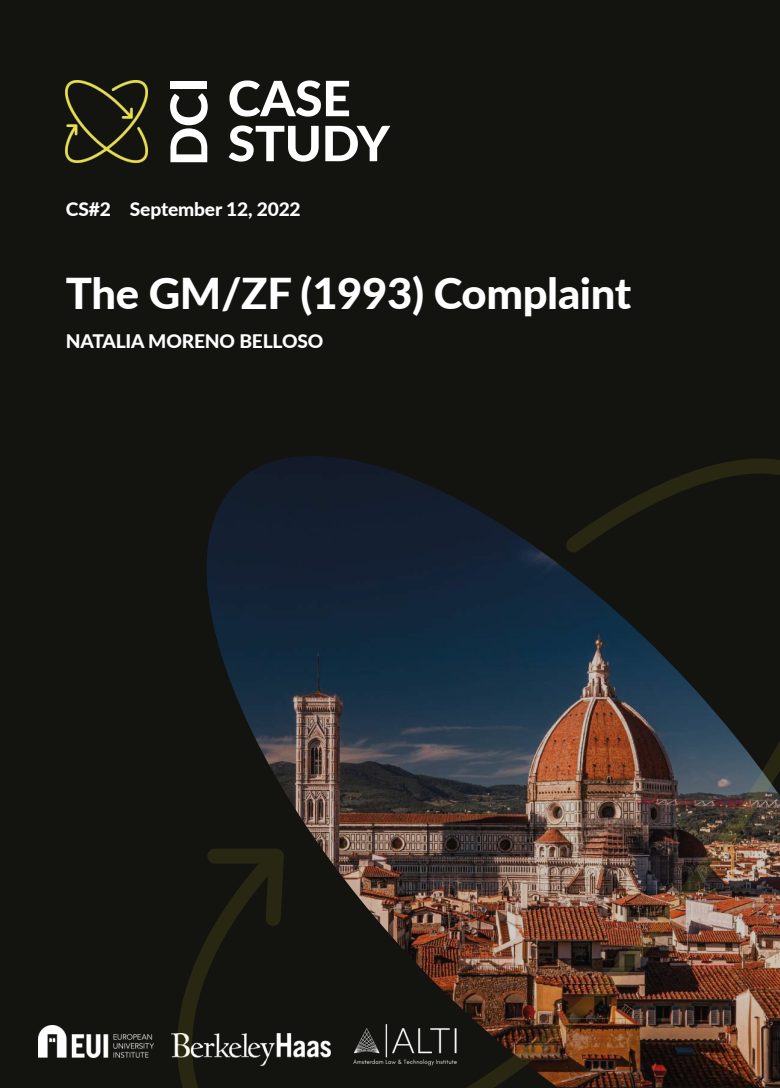
<style>
.page{position:relative;width:780px;height:1088px;background:#fff}
.page>*{position:absolute;margin:0;border:0;box-sizing:border-box;transform-origin:0 0}
.t1{font:800 50.62px "Lato";color:#fff}
.t2{font:800 48.75px/45px "Lato";letter-spacing:-.01em;color:#fff}
.t3{font:800 42.5px "Lato";letter-spacing:-.01em;color:#fff}
.t4{font:800 18.62px "Lato";letter-spacing:-.01em;color:#fff}
</style>
<div class="page">
<div style="left:0;top:0;width:779px;height:1088px;background:#13130f"></div>
<img style="left:66px;top:81px;width:82px;height:82px">
<img style="left:39px;top:1025px;width:114px;height:33px">
<img style="left:177px;top:459px;width:602px;height:629px">
<h1 class="t1" style="left:157px;top:166px;width:90px;rotate:-90deg">DCI</h1>
<h2 class="t2" style="left:228px;top:75px;width:164px">CASE<br>STUDY</h2>
<p class="t4" style="left:66px;top:197px;width:236px">CS#2 September 12, 2022</p>
<h3 class="t3" style="left:66px;top:267px;width:567px">The GM/ZF (1993) Complaint</h3>
<p class="t4" style="left:66px;top:330px;width:259px">NATALIA MORENO BELLOSO</p>
</div>
